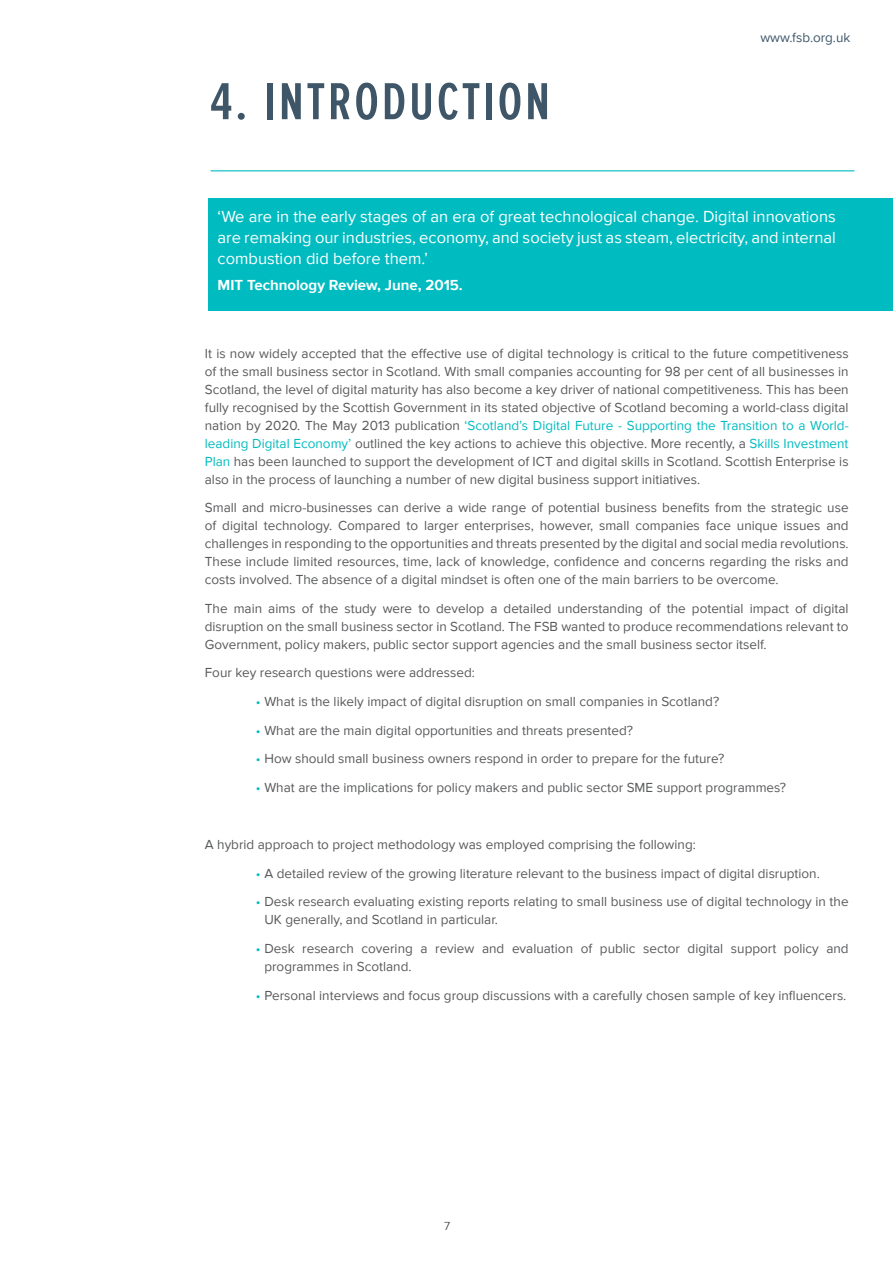
<style>
.page{position:relative;width:893px;height:1263px;background:#fff}
.page>*{position:absolute;margin:0;border:0;box-sizing:border-box;transform-origin:0 0}
.t1{font:600 54px "Proxima Nova Ex Cn";letter-spacing:.05em;color:#3e5668}
.t2{font:16.5px/21px "Proxima Nova";color:#fff;text-align:justify}
.t3{font:700 15px "Proxima Nova";color:#fff}
.t4{font:13.5px/18px "Proxima Nova";color:#58595b;text-align:justify}
.t5{font:13.5px "Proxima Nova";color:#3e5668}
.t6{font:300 12px "Proxima Nova";color:#231f20}
.s1{color:#00bbc0}
</style>
<div class="page">
<hr style="left:211px;top:170px;width:643px;height:1px;background:#00bbc0">
<div style="left:208px;top:198px;width:685px;height:113px;background:#00bbc0"></div>
<h1 class="t1" style="left:210px;top:71px;width:341px">4. INTRODUCTION</h1>
<p class="t5" style="left:760px;top:30px;width:92px">www.fsb.org.uk</p>
<p class="t2" style="left:218px;top:207px;width:620px">‘We are in the early stages of an era of great technological change. Digital innovations are remaking our industries, economy, and society just as steam, electricity, and internal combustion did before them.’</p>
<p class="t3" style="left:218px;top:276px;width:10px">MIT</p>
<p class="t3" style="left:247px;top:276px;width:217px">Technology Review, June, 2015.</p>
<p class="t4" style="left:205px;top:344px;width:645px">It is now widely accepted that the effective use of digital technology is critical to the future competitiveness of the small business sector in Scotland. With small companies accounting for 98 per cent of all businesses in Scotland, the level of digital maturity has also become a key driver of national competitiveness. This has been fully recognised by the Scottish Government in its stated objective of Scotland becoming a world-class digital nation by 2020. The May 2013 publication <span class="s1">‘Scotland’s Digital Future - Supporting the Transition to a World&shy;leading Digital Economy’</span> outlined the key actions to achieve this objective. More recently, a <span class="s1">Skills Investment Plan</span> has been launched to support the development of ICT and digital skills in Scotland. Scottish Enterprise is also in the process of launching a number of new digital business support initiatives.</p>
<p class="t4" style="left:205px;top:499px;width:645px">Small and micro-businesses can derive a wide range of potential business benefits from the strategic use of digital technology. Compared to larger enterprises, however, small companies face unique issues and challenges in responding to the opportunities and threats presented by the digital and social media revolutions.<br>These include limited resources, time, lack of knowledge, confidence and concerns regarding the risks and costs involved. The absence of a digital mindset is often one of the main barriers to be overcome.</p>
<p class="t4" style="left:205px;top:600px;width:645px">The main aims of the study were to develop a detailed understanding of the potential impact of digital disruption on the small business sector in Scotland. The FSB wanted to produce recommendations relevant to Government, policy makers, public sector support agencies and the small business sector itself.</p>
<p class="t4" style="left:205px;top:664px;width:272px">Four key research questions were addressed:</p>
<p class="t4" style="left:256px;top:693px;width:465px"><span class="s1">•</span> What is the likely impact of digital disruption on small companies in Scotland?</p>
<p class="t4" style="left:256px;top:722px;width:379px"><span class="s1">•</span> What are the main digital opportunities and threats presented?</p>
<p class="t4" style="left:256px;top:750px;width:470px"><span class="s1">•</span> How should small business owners respond in order to prepare for the future?</p>
<p class="t4" style="left:256px;top:779px;width:532px"><span class="s1">•</span> What are the implications for policy makers and public sector SME support programmes?</p>
<p class="t4" style="left:205px;top:836px;width:492px">A hybrid approach to project methodology was employed comprising the following:</p>
<p class="t4" style="left:256px;top:865px;width:565px"><span class="s1">•</span> A detailed review of the growing literature relevant to the business impact of digital disruption.</p>
<p class="t4" style="left:264px;top:893px;width:586px;text-indent:-9px"><span class="s1">•</span> Desk research evaluating existing reports relating to small business use of digital technology in the<br>UK generally, and Scotland in particular.</p>
<p class="t4" style="left:264px;top:940px;width:586px;text-indent:-9px"><span class="s1">•</span> Desk research covering a review and evaluation of public sector digital support policy and programmes in Scotland.</p>
<p class="t4" style="left:256px;top:987px;width:592px"><span class="s1">•</span> Personal interviews and focus group discussions with a carefully chosen sample of key influencers.</p>
<p class="t6" style="left:444px;top:1219px;width:8px">7</p>
</div>
